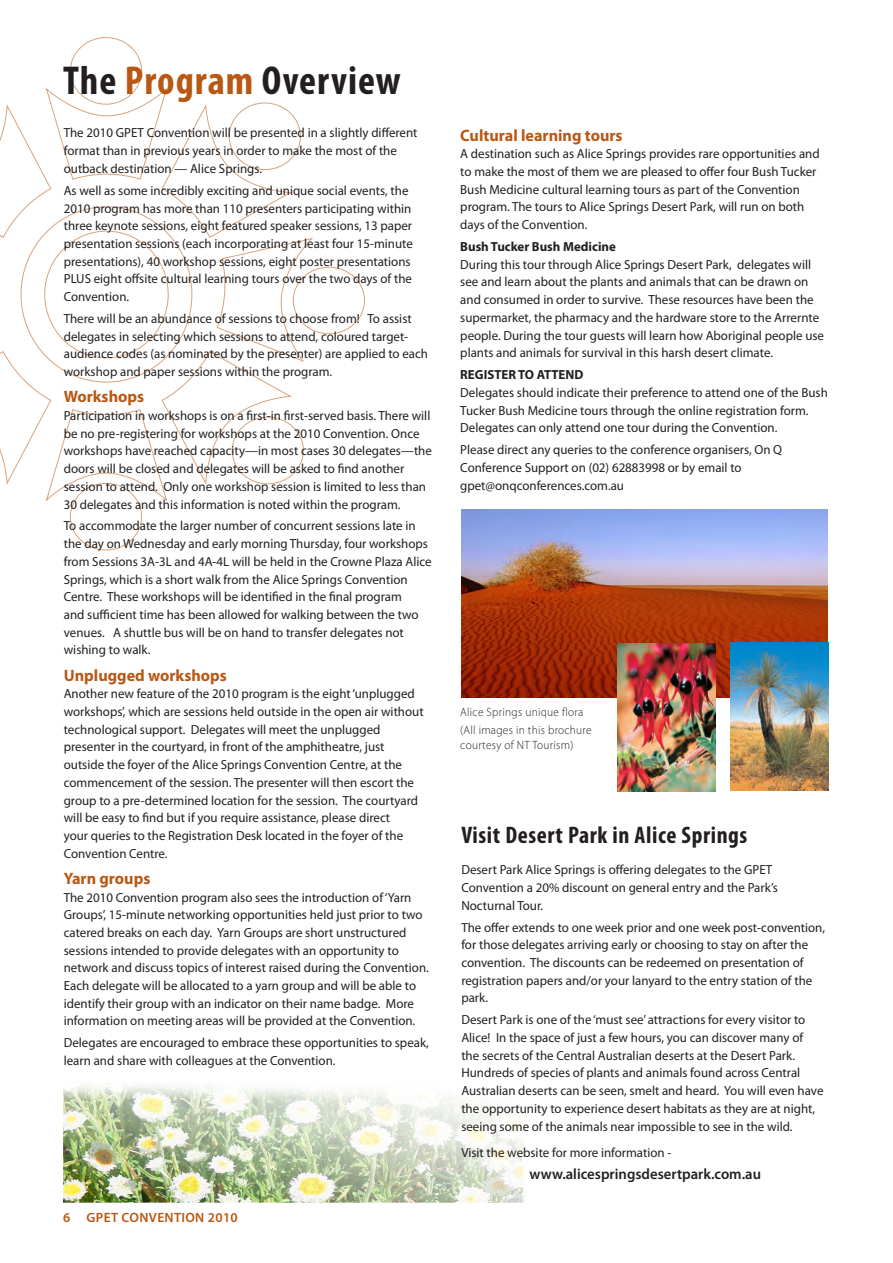
<style>
.page{position:relative;width:893px;height:1263px;background:#fff}
.page>*{position:absolute;margin:0;border:0;box-sizing:border-box;transform-origin:0 0}
.t1{font:700 condensed 40.5px "Myriad Pro";letter-spacing:.025em;color:#231f20}
.t2{font:700 condensed 24px "Myriad Pro";letter-spacing:.025em;color:#231f20}
.t3{font:700 16.5px "Myriad Pro";color:#b95814}
.t4{font:600 15px "Myriad Pro";color:#231f20}
.t5{font:600 13.5px "Myriad Pro";letter-spacing:.025em;color:#b95814}
.t6{font:13.2px/17.7px "Myriad Pro";color:#231f20}
.t7{font:700 13.2px "Myriad Pro";color:#231f20}
.t8{font:300 12px/18.5px "Myriad Pro";letter-spacing:.025em;color:#231f20;scale:.95 1}
.s1{color:#b95814}
</style>
<div class="page">
<img style="left:64px;top:1085px;width:461px;height:117px">
<img style="left:462px;top:510px;width:366px;height:188px">
<img style="left:730px;top:642px;width:99px;height:148px">
<img style="left:618px;top:644px;width:98px;height:148px">
<h1 class="t1" style="left:63px;top:55px;width:339px">The <span class="s1">Program</span> Overview</h1>
<p class="t6" style="left:64px;top:126px;width:355px">The 2010 GPET Convention will be presented in a slightly different format than in previous years in order to make the most of the outback destination — Alice Springs.</p>
<p class="t6" style="left:64px;top:183px;width:351px">As well as some incredibly exciting and unique social events, the 2010 program has more than 110 presenters participating within three keynote sessions, eight featured speaker sessions, 13 paper presentation sessions (each incorporating at least four 15-minute presentations), 40 workshop sessions, eight poster presentations PLUS eight offsite cultural learning tours over the two days of the Convention.</p>
<p class="t6" style="left:64px;top:311px;width:366px">There will be an abundance of sessions to choose from! To assist delegates in selecting which sessions to attend, coloured target&shy;audience codes (as nominated by the presenter) are applied to each workshop and paper sessions within the program.</p>
<p class="t3" style="left:64px;top:386px;width:82px">Workshops</p>
<p class="t6" style="left:64px;top:408px;width:370px">Participation in workshops is on a first-in first-served basis. There will be no pre-registering for workshops at the 2010 Convention. Once workshops have reached capacity—in most cases 30 delegates—the doors will be closed and delegates will be asked to find another session to attend. Only one workshop session is limited to less than 30 delegates and this information is noted within the program.</p>
<p class="t6" style="left:64px;top:518px;width:369px">To accommodate the larger number of concurrent sessions late in the day on Wednesday and early morning Thursday, four workshops from Sessions 3A-3L and 4A-4L will be held in the Crowne Plaza Alice Springs, which is a short walk from the Alice Springs Convention Centre. These workshops will be identified in the final program<br>and sufficient time has been allowed for walking between the two venues. A shuttle bus will be on hand to transfer delegates not wishing to walk.</p>
<p class="t3" style="left:64px;top:664px;width:165px">Unplugged workshops</p>
<p class="t6" style="left:64px;top:686px;width:361px">Another new feature of the 2010 program is the eight ‘unplugged workshops’, which are sessions held outside in the open air without technological support. Delegates will meet the unplugged presenter in the courtyard, in front of the amphitheatre, just outside the foyer of the Alice Springs Convention Centre, at the commencement of the session. The presenter will then escort the group to a pre-determined location for the session. The courtyard will be easy to find but if you require assistance, please direct<br>your queries to the Registration Desk located in the foyer of the Convention Centre.</p>
<p class="t3" style="left:64px;top:867px;width:88px">Yarn groups</p>
<p class="t6" style="left:64px;top:890px;width:367px">The 2010 Convention program also sees the introduction of ‘Yarn Groups’, 15-minute networking opportunities held just prior to two catered breaks on each day. Yarn Groups are short unstructured sessions intended to provide delegates with an opportunity to network and discuss topics of interest raised during the Convention.<br>Each delegate will be allocated to a yarn group and will be able to identify their group with an indicator on their name badge. More information on meeting areas will be provided at the Convention.</p>
<p class="t6" style="left:64px;top:1035px;width:367px">Delegates are encouraged to embrace these opportunities to speak, learn and share with colleagues at the Convention.</p>
<p class="t5" style="left:63px;top:1209px;width:176px">6 GPET CONVENTION 2010</p>
<p class="t3" style="left:460px;top:124px;width:164px">Cultural learning tours</p>
<p class="t6" style="left:460px;top:146px;width:361px">A destination such as Alice Springs provides rare opportunities and to make the most of them we are pleased to offer four Bush Tucker Bush Medicine cultural learning tours as part of the Convention program. The tours to Alice Springs Desert Park, will run on both days of the Convention.</p>
<p class="t7" style="left:460px;top:238px;width:157px">Bush Tucker Bush Medicine</p>
<p class="t6" style="left:460px;top:257px;width:365px">During this tour through Alice Springs Desert Park, delegates will see and learn about the plants and animals that can be drawn on and consumed in order to survive. These resources have been the supermarket, the pharmacy and the hardware store to the Arrernte people. During the tour guests will learn how Aboriginal people use plants and animals for survival in this harsh desert climate.</p>
<p class="t7" style="left:460px;top:366px;width:125px">REGISTER TO ATTEND</p>
<p class="t6" style="left:460px;top:385px;width:369px">Delegates should indicate their preference to attend one of the Bush<br>Tucker Bush Medicine tours through the online registration form.<br>Delegates can only attend one tour during the Convention.</p>
<p class="t6" style="left:460px;top:442px;width:323px">Please direct any queries to the conference organisers, On Q<br>Conference Support on (02) 62883998 or by email to gpet@onqconferences.com.au</p>
<p class="t8" style="left:460px;top:704px;width:140px">Alice Springs unique flora (All images in this brochure</p>
<p class="t8" style="left:460px;top:737px;width:121px">courtesy of NT Tourism)</p>
<h2 class="t2" style="left:461px;top:820px;width:287px">Visit Desert Park in Alice Springs</h2>
<p class="t6" style="left:461px;top:862px;width:318px">Desert Park Alice Springs is offering delegates to the GPET<br>Convention a 20% discount on general entry and the Park’s<br>Nocturnal Tour.</p>
<p class="t6" style="left:461px;top:920px;width:365px">The offer extends to one week prior and one week post-convention, for those delegates arriving early or choosing to stay on after the convention. The discounts can be redeemed on presentation of registration papers and/or your lanyard to the entry station of the park.</p>
<p class="t6" style="left:461px;top:1012px;width:364px">Desert Park is one of the ‘must see’ attractions for every visitor to Alice! In the space of just a few hours, you can discover many of the secrets of the Central Australian deserts at the Desert Park.<br>Hundreds of species of plants and animals found across Central Australian deserts can be seen, smelt and heard. You will even have the opportunity to experience desert habitats as they are at night, seeing some of the animals near impossible to see in the wild.</p>
<p class="t6" style="left:461px;top:1145px;width:212px">Visit the website for more information -</p>
<p class="t4" style="left:529px;top:1164px;width:233px">www.alicespringsdesertpark.com.au</p>
</div>
